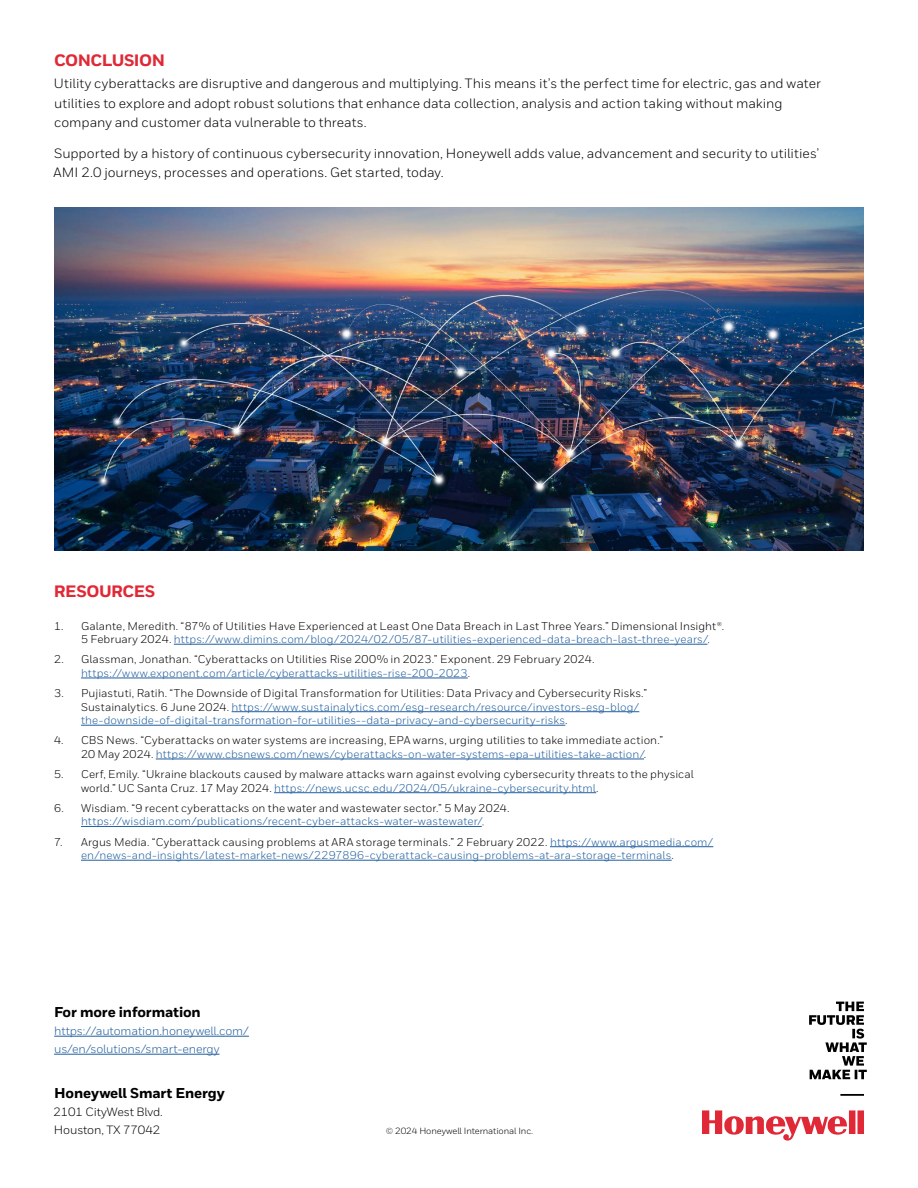
<style>
.page{position:relative;width:918px;height:1188px;background:#fff}
.page>*{position:absolute;margin:0;border:0;box-sizing:border-box;transform-origin:0 0}
.Heading_2__11_12{font:800 16.5px "Honeywell Sans";letter-spacing:-.03em;color:#e02836}
.Cover__Address_Block_Heading{font:800 14.25px "Honeywell Sans";letter-spacing:-.01em;color:#000}
.Body__9_13_pt{font:13.5px/19.5px "Honeywell Sans";color:#000}
.Cover__Address_Block{font:12px/18px "Honeywell Sans";letter-spacing:-.01em;color:#215e9e}
.Cover__Address_Block-2{font:12px "Honeywell Sans";letter-spacing:-.01em;color:#000}
.t1{font:11.25px/13.5px "Honeywell Sans";letter-spacing:.01em;color:#000}
.t2{font:11.25px/13.5px "Honeywell Sans";letter-spacing:.01em;color:#215e9e}
.Cover__Address_Block-3{font:9px "Honeywell Sans";letter-spacing:-.01em;color:#000}
.s1{color:#215e9e}
.s2{color:#fff}
.s3{color:#000}
</style>
<div class="page">
<svg style="left:702px;top:1110px;width:162px;height:31px"></svg>
<svg style="left:809px;top:1002px;width:58px;height:94px"></svg>
<hr style="left:54px;top:1036px;width:195px;height:1px;background:#215e9e">
<hr style="left:54px;top:1054px;width:166px;height:1px;background:#215e9e">
<hr style="left:174px;top:644px;width:533px;height:1px;background:#215e9e">
<hr style="left:81px;top:678px;width:387px;height:1px;background:#215e9e">
<hr style="left:232px;top:711px;width:407px;height:1px;background:#215e9e">
<hr style="left:81px;top:725px;width:484px;height:1px;background:#215e9e">
<hr style="left:156px;top:759px;width:488px;height:1px;background:#215e9e">
<hr style="left:274px;top:792px;width:322px;height:1px;background:#215e9e">
<hr style="left:81px;top:826px;width:401px;height:1px;background:#215e9e">
<hr style="left:550px;top:846px;width:163px;height:1px;background:#215e9e">
<hr style="left:81px;top:860px;width:591px;height:1px;background:#215e9e">
<img style="left:54px;top:207px;width:810px;height:344px">
<p class="Heading_2__11_12" style="left:54px;top:50px;width:113px">CONCLUSION</p>
<p class="Body__9_13_pt" style="left:54px;top:74px;width:768px">Utility cyberattacks are disruptive and dangerous and multiplying. This means it’s the perfect time for electric, gas and water utilities to explore and adopt robust solutions that enhance data collection, analysis and action taking without making company and customer data vulnerable to threats.</p>
<p class="Body__9_13_pt" style="left:54px;top:143px;width:767px">Supported by a history of continuous cybersecurity innovation, Honeywell adds value, advancement and security to utilities’<br>AMI 2.0 journeys, processes and operations. Get started, today.</p>
<p class="Heading_2__11_12" style="left:54px;top:581px;width:103px">RESOURCES</p>
<p class="t1" style="left:81px;top:619px;width:645px;text-indent:-27px">1. Galante, Meredith. “87% of Utilities Have Experienced at Least One Data Breach in Last Three Years.” Dimensional Insight®.<br>5 February 2024. <span class="s1">https://www.dimins.com/blog/2024/02/05/87-utilities-experienced-data-breach-last-three-years/</span><span class="s2">.</span></p>
<p class="t1" style="left:81px;top:653px;width:515px;text-indent:-27px">2. Glassman, Jonathan. “Cyberattacks on Utilities Rise 200% in 2023.” Exponent. 29 February 2024. <span class="s1">https://www.exponent.com/article/cyberattacks-utilities-rise-200-2023</span>.</p>
<p class="t2" style="left:81px;top:686px;width:568px;text-indent:-27px"><span class="s3">3. Pujiastuti, Ratih. “The Downside of Digital Transformation for Utilities: Data Privacy and Cybersecurity Risks.”<br>Sustainalytics. 6 June 2024.</span> https://www.sustainalytics.com/esg-research/resource/investors-esg-blog/ the-downside-of-digital-transformation-for-utilities--data-privacy-and-cybersecurity-risks<span class="s3">.</span></p>
<p class="t1" style="left:81px;top:734px;width:584px;text-indent:-27px">4. CBS News. “Cyberattacks on water systems are increasing, EPA warns, urging utilities to take immediate action.”<br>20 May 2024. <span class="s1">https://www.cbsnews.com/news/cyberattacks-on-water-systems-epa-utilities-take-action/</span>.</p>
<p class="t1" style="left:81px;top:767px;width:614px;text-indent:-27px">5. Cerf, Emily. “Ukraine blackouts caused by malware attacks warn against evolving cybersecurity threats to the physical world.” UC Santa Cruz. 17 May 2024. <span class="s1">https://news.ucsc.edu/2024/05/ukraine-cybersecurity.html</span>.</p>
<p class="t2" style="left:54px;top:801px;width:457px;text-align:center"><span class="s3">6. Wisdiam. “9 recent cyberattacks on the water and wastewater sector.” 5 May 2024. </span>https://wisdiam.com/publications/recent-cyber-attacks-water-wastewater/<span class="s2">.</span></p>
<p class="t2" style="left:81px;top:835px;width:634px;text-indent:-27px"><span class="s3">7. Argus Media. “Cyberattack causing problems at ARA storage terminals.” 2 February 2022.</span> https://www.argusmedia.com/ en/news-and-insights/latest-market-news/2297896-cyberattack-causing-problems-at-ara-storage-terminals<span class="s3">.</span></p>
<p class="Cover__Address_Block_Heading" style="left:54px;top:1003px;width:148px">For more information</p>
<p class="Cover__Address_Block" style="left:54px;top:1022px;width:196px">https://automation.honeywell.com/ us/en/solutions/smart-energy</p>
<p class="Cover__Address_Block_Heading" style="left:54px;top:1084px;width:172px">Honeywell Smart Energy</p>
<p class="Cover__Address_Block-2" style="left:53px;top:1105px;width:111px">2101 CityWest Blvd.</p>
<p class="Cover__Address_Block-2" style="left:54px;top:1123px;width:108px">Houston, TX 77042</p>
<p class="Cover__Address_Block-3" style="left:386px;top:1126px;width:149px">© 2024 Honeywell International Inc.</p>
</div>
